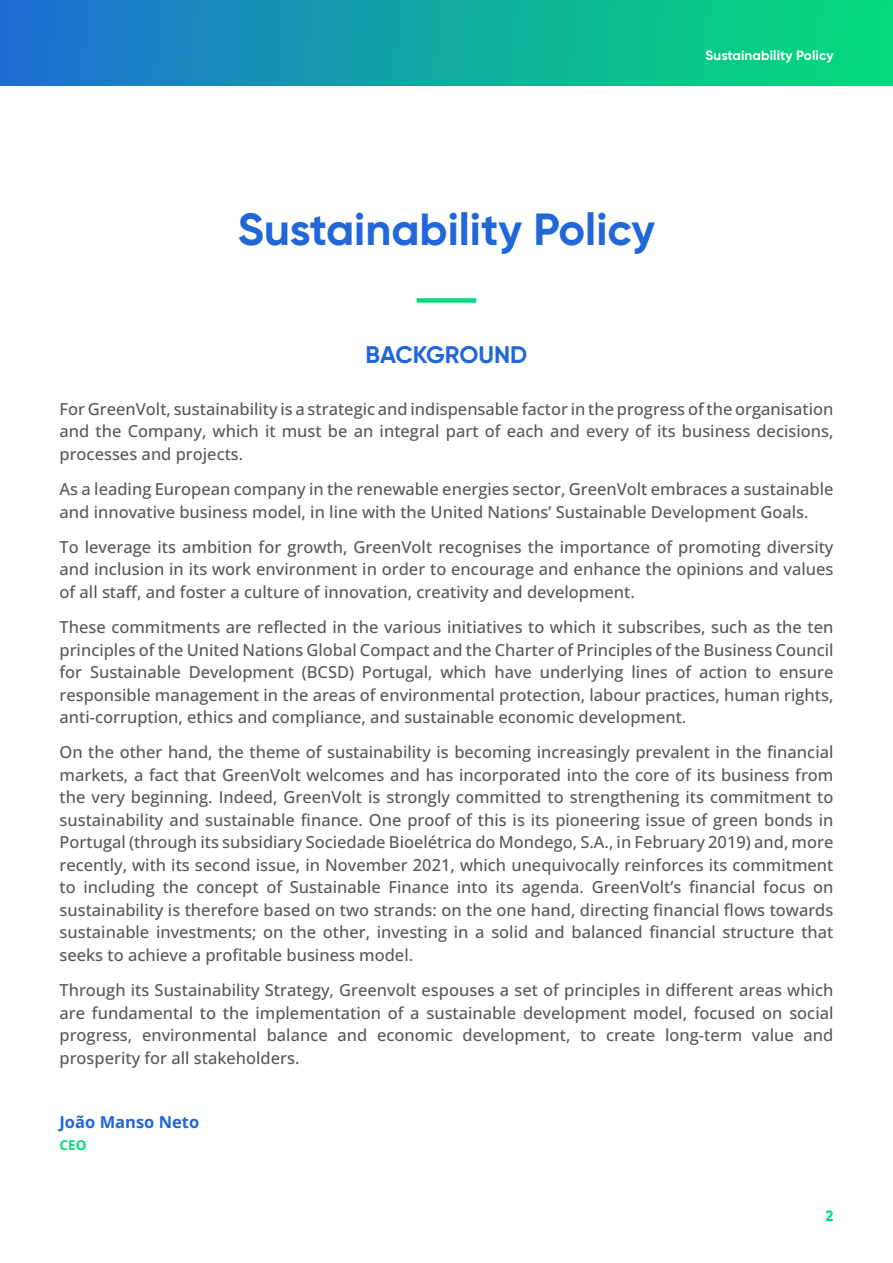
<style>
.page{position:relative;width:893px;height:1263px;background:#fff}
.page>*{position:absolute;margin:0;border:0;box-sizing:border-box;transform-origin:0 0}
.Titulo_Niv1{font:700 45px "Gilroy";color:#2167d8}
.Titulo_Niv2{font:700 24px "Gilroy";letter-spacing:-.005em;color:#2167d8}
.Texto{font:500 16.5px/22.5px "Open Sans";color:#57585a;text-align:justify}
.t1{font:700 16.5px "Open Sans";color:#2167d8}
.t2{font:700 15px "Gilroy";color:#05db79}
.t3{font:700 13.5px "Gilroy";letter-spacing:.01em;color:#fff}
.t4{font:700 13.5px "Open Sans";color:#05db79}
</style>
<div class="page">
<div style="left:0;top:0;width:893px;height:85px;background:linear-gradient(to right,#1f70d1,#04df76)"></div>
<div style="left:417px;top:298px;width:59px;height:5px;background:#05db79"></div>
<p class="t3" style="left:705px;top:46px;width:129px">Sustainability Policy</p>
<p class="Titulo_Niv1" style="left:238px;top:201px;width:419px">Sustainability Policy</p>
<p class="Titulo_Niv2" style="left:366px;top:340px;width:163px">BACKGROUND</p>
<p class="Texto" style="left:60px;top:397px;width:775px">For GreenVolt, sustainability is a strategic and indispensable factor in the progress of the organisation and the Company, which it must be an integral part of each and every of its business decisions, processes and projects.</p>
<p class="Texto" style="left:60px;top:477px;width:775px">As a leading European company in the renewable energies sector, GreenVolt embraces a sustainable and innovative business model, in line with the United Nations’ Sustainable Development Goals.</p>
<p class="Texto" style="left:60px;top:535px;width:775px">To leverage its ambition for growth, GreenVolt recognises the importance of promoting diversity and inclusion in its work environment in order to encourage and enhance the opinions and values of all staff, and foster a culture of innovation, creativity and development.</p>
<p class="Texto" style="left:60px;top:615px;width:775px">These commitments are reflected in the various initiatives to which it subscribes, such as the ten principles of the United Nations Global Compact and the Charter of Principles of the Business Council for Sustainable Development (BCSD) Portugal, which have underlying lines of action to ensure responsible management in the areas of environmental protection, labour practices, human rights, anti-corruption, ethics and compliance, and sustainable economic development.</p>
<p class="Texto" style="left:60px;top:741px;width:775px">On the other hand, the theme of sustainability is becoming increasingly prevalent in the financial markets, a fact that GreenVolt welcomes and has incorporated into the core of its business from the very beginning. Indeed, GreenVolt is strongly committed to strengthening its commitment to sustainability and sustainable finance. One proof of this is its pioneering issue of green bonds in Portugal (through its subsidiary Sociedade Bioelétrica do Mondego, S.A., in February 2019) and, more recently, with its second issue, in November 2021, which unequivocally reinforces its commitment to including the concept of Sustainable Finance into its agenda. GreenVolt’s financial focus on sustainability is therefore based on two strands: on the one hand, directing financial flows towards sustainable investments; on the other, investing in a solid and balanced financial structure that seeks to achieve a profitable business model.</p>
<p class="Texto" style="left:60px;top:978px;width:775px">Through its Sustainability Strategy, Greenvolt espouses a set of principles in different areas which are fundamental to the implementation of a sustainable development model, focused on social progress, environmental balance and economic development, to create long-term value and prosperity for all stakeholders.</p>
<p class="t1" style="left:60px;top:1110px;width:141px">João Manso Neto</p>
<p class="t4" style="left:60px;top:1136px;width:28px">CEO</p>
<p class="t2" style="left:825px;top:1206px;width:9px">2</p>
</div>
